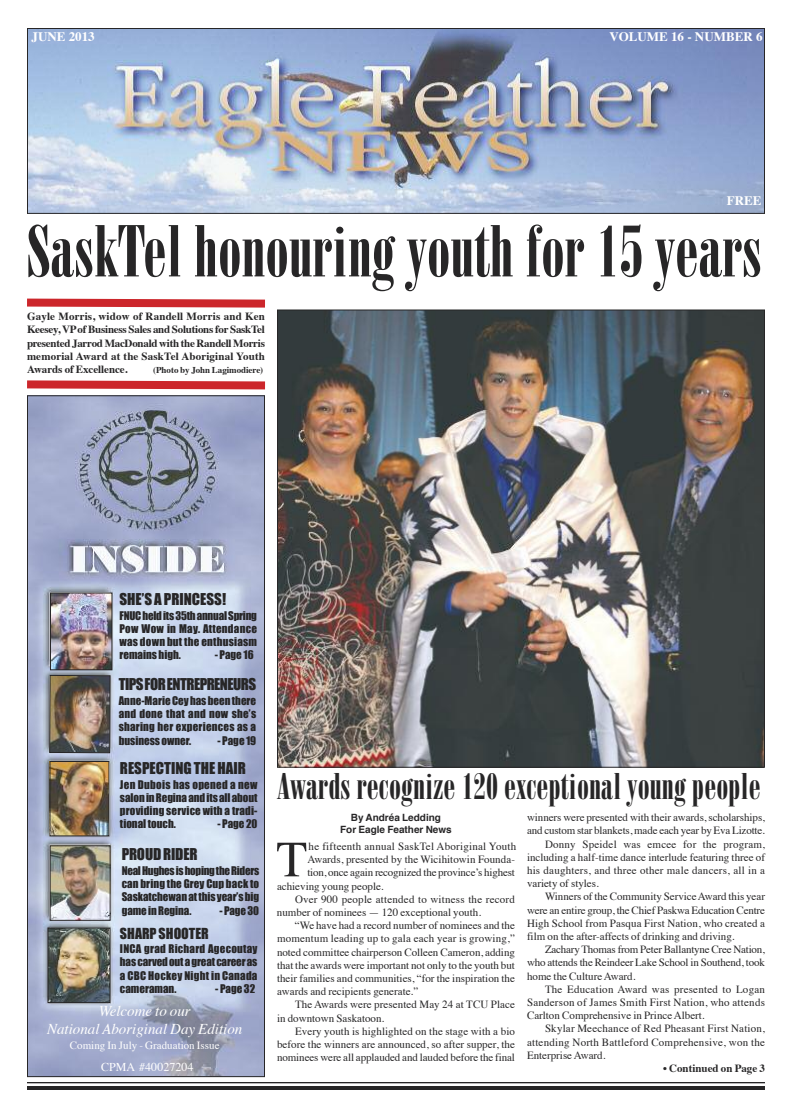
<style>
.page{position:relative;width:792px;height:1116px;background:#fff}
.page>*{position:absolute;margin:0;border:0;box-sizing:border-box;transform-origin:0 0}
.t1{font:71px "Bodoni Std Poster Compressed";color:#272627}
.t2{font:50.8px "Times";color:#272627}
.t3{font:36px "Bodoni Std Poster Compressed";letter-spacing:.005em;color:#272627}
.t4{font:15px "Impact";color:#272627}
.t5{font:italic 15px/18px "Times";color:#fff;text-align:center}
.t6{font:15px "Impact";letter-spacing:-.035em;color:#272627}
.t7{font:14px "Impact";color:#272627}
.t8{font:700 13px "Times";color:#fff}
.t9{font:12px "Times";color:#fff}
.t10{font:11px "Times";color:#272627}
.t11{font:11px/13.2px "Impact";letter-spacing:.01em;color:#272627;text-align:justify}
.t12{font:11px "Times";letter-spacing:.02em;color:#272627}
.t13{font:700 11px/13.2px "Times";color:#272627;text-align:justify}
.t14{font:11px "Times";color:#fff}
.t15{font:700 10px/12.8px "Helvetica";color:#272627;text-align:center}
.t16{font:700 9px "Times";letter-spacing:-.005em;color:#272627}
</style>
<div class="page">
<img style="left:29px;top:30px;width:734px;height:182px">
<div style="left:27px;top:28px;width:738px;height:186px;border:1px solid #272627"></div>
<hr style="left:27px;top:1082px;width:738px;height:1px;background:#272627">
<hr style="left:27px;top:1086px;width:738px;height:4px;background:#272627">
<img style="left:29px;top:397px;width:234px;height:678px">
<div style="left:27px;top:395px;width:238px;height:682px;border:1px solid #272627"></div>
<img style="left:52px;top:594px;width:58px;height:74px">
<div style="left:50px;top:592px;width:62px;height:78px;border:1px solid #272627"></div>
<img style="left:49px;top:674px;width:62px;height:80px">
<img style="left:51px;top:763px;width:56px;height:71px">
<div style="left:49px;top:761px;width:60px;height:75px;border:1px solid #272627"></div>
<img style="left:52px;top:847px;width:57px;height:72px">
<div style="left:50px;top:845px;width:61px;height:76px;border:1px solid #272627"></div>
<img style="left:50px;top:930px;width:58px;height:71px">
<div style="left:48px;top:928px;width:62px;height:75px;border:1px solid #272627"></div>
<img style="left:279px;top:312px;width:484px;height:454px">
<svg style="left:27px;top:298px;width:238px;height:10px;background:#d65155"></svg>
<svg style="left:27px;top:380px;width:239px;height:10px;background:#d65256"></svg>
<p class="t8" style="left:32px;top:31px;width:65px">JUNE 2013</p>
<p class="t8" style="left:610px;top:31px;width:154px">VOLUME 16 - NUMBER 6</p>
<p class="t8" style="left:727px;top:196px;width:36px">FREE</p>
<h1 class="t1" style="left:27px;top:225px;width:736px">SaskTel honouring youth for 15 years</h1>
<p class="t13" style="left:27px;top:311px;width:240px">Gayle Morris, widow of Randell Morris and Ken Keesey,VPof Business Sales and Solutions forSaskTel presented Jarrod MacDonald with the Randell Morris memorial Award at the SaskTel Aboriginal Youth Awards of Excellence.</p>
<p class="t16" style="left:153px;top:366px;width:112px">(Photo by John Lagimodiere)</p>
<h3 class="t4" style="left:120px;top:590px;width:108px">SHE’S A PRINCESS!</h3>
<p class="t11" style="left:119px;top:609px;width:139px">FNUCheldits35thannualSpring Pow Wow in May. Attendance was down but the enthusiasm remains high.</p>
<p class="t11" style="left:215px;top:648px;width:40px">- Page 16</p>
<h3 class="t6" style="left:119px;top:675px;width:139px">TIPSFORENTREPRENEURS</h3>
<p class="t11" style="left:119px;top:694px;width:139px">Anne-MarieCeyhasbeenthere and done that and now she’s sharing her experiences as a businessowner.</p>
<p class="t11" style="left:218px;top:734px;width:40px">- Page19</p>
<h3 class="t4" style="left:120px;top:759px;width:127px">RESPECTING THE HAIR</h3>
<p class="t11" style="left:120px;top:778px;width:139px">Jen Dubois has opened a new saloninReginaanditsallabout providing service with a tradi&shy;tionaltouch.</p>
<p class="t11" style="left:217px;top:817px;width:42px">- Page 20</p>
<h3 class="t4" style="left:122px;top:845px;width:77px">PROUDRIDER</h3>
<p class="t11" style="left:122px;top:864px;width:139px">NealHughesishopingtheRiders can bring the Grey Cup back to Saskatchewanatthisyear’sbig gameinRegina.</p>
<p class="t11" style="left:220px;top:904px;width:41px">-Page30</p>
<p class="t7" style="left:120px;top:925px;width:90px">SHARP SHOOTER</p>
<p class="t11" style="left:120px;top:942px;width:139px">INCA grad Richard Agecoutay hascarvedoutagreatcareeras a CBC Hockey Night in Canada cameraman.</p>
<p class="t11" style="left:215px;top:982px;width:42px">- Page 32</p>
<h3 class="t5" style="left:47px;top:1003px;width:197px">Welcome to our<br>National Aboriginal Day Edition</h3>
<p class="t14" style="left:70px;top:1040px;width:151px">Coming In July - Graduation Issue</p>
<p class="t9" style="left:101px;top:1062px;width:94px">CPMA #40027204</p>
<h3 class="t3" style="left:277px;top:773px;width:485px">Awards recognize 120 exceptional young people</h3>
<p class="t15" style="left:340px;top:811px;width:113px">By Andréa Ledding<br>For Eagle Feather News</p>
<h2 class="t2" style="left:276px;top:838px;width:33px">T</h2>
<p class="t12" style="left:309px;top:842px;width:209px">he fifteenth annual SaskTel Aboriginal Youth</p>
<p class="t10" style="left:307px;top:855px;width:209px">Awards, presented by the Wicihitowin Founda-</p>
<p class="t10" style="left:307px;top:868px;width:209px">tion, once again recognized the province’s highest</p>
<p class="t10" style="left:277px;top:881px;width:108px">achieving young people.</p>
<p class="t12" style="left:295px;top:895px;width:222px">Over 900 people attended to witness the record</p>
<p class="t10" style="left:277px;top:908px;width:206px">number of nominees — 120 exceptional youth.</p>
<p class="t10" style="left:295px;top:921px;width:222px">“We have had a record number of nominees and the</p>
<p class="t10" style="left:277px;top:934px;width:240px">momentum leading up to gala each year is growing,”</p>
<p class="t10" style="left:277px;top:947px;width:239px">noted committee chairperson Colleen Cameron, adding</p>
<p class="t10" style="left:277px;top:961px;width:240px">that the awards were important not only to the youth but</p>
<p class="t10" style="left:277px;top:974px;width:240px">their families and communities, “for the inspiration the</p>
<p class="t10" style="left:277px;top:987px;width:143px">awards and recipients generate.”</p>
<p class="t10" style="left:295px;top:1000px;width:222px">The Awards were presented May 24 at TCU Place</p>
<p class="t10" style="left:277px;top:1013px;width:109px">in downtown Saskatoon.</p>
<p class="t10" style="left:295px;top:1027px;width:222px">Every youth is highlighted on the stage with a bio</p>
<p class="t10" style="left:277px;top:1040px;width:240px">before the winners are announced, so after supper, the</p>
<p class="t10" style="left:277px;top:1053px;width:240px">nominees were all applauded and lauded before the final</p>
<p class="t10" style="left:527px;top:813px;width:239px">winners were presented with their awards, scholarships,</p>
<p class="t10" style="left:527px;top:826px;width:239px">and custom star blankets, made each year by Eva Lizotte.</p>
<p class="t12" style="left:545px;top:839px;width:222px">Donny Speidel was emcee for the program,</p>
<p class="t10" style="left:527px;top:853px;width:239px">including a half-time dance interlude featuring three of</p>
<p class="t12" style="left:527px;top:866px;width:240px">his daughters, and three other male dancers, all in a</p>
<p class="t10" style="left:527px;top:879px;width:73px">variety of styles.</p>
<p class="t10" style="left:545px;top:892px;width:221px">Winners of the Community ServiceAward this year</p>
<p class="t10" style="left:527px;top:905px;width:240px">were an entire group, the Chief Paskwa Education Centre</p>
<p class="t10" style="left:527px;top:919px;width:240px">High School from Pasqua First Nation, who created a</p>
<p class="t10" style="left:527px;top:932px;width:209px">film on the after-affects of drinking and driving.</p>
<p class="t10" style="left:545px;top:945px;width:221px">Zachary Thomas from Peter Ballantyne Cree Nation,</p>
<p class="t10" style="left:527px;top:958px;width:239px">who attends the Reindeer Lake School in Southend, took</p>
<p class="t10" style="left:527px;top:971px;width:110px">home the Culture Award.</p>
<p class="t12" style="left:545px;top:985px;width:222px">The Education Award was presented to Logan</p>
<p class="t12" style="left:527px;top:998px;width:239px">Sanderson of James Smith First Nation, who attends</p>
<p class="t10" style="left:527px;top:1011px;width:179px">Carlton Comprehensive in Prince Albert.</p>
<p class="t12" style="left:545px;top:1024px;width:222px">Skylar Meechance of Red Pheasant First Nation,</p>
<p class="t12" style="left:527px;top:1037px;width:240px">attending North Battleford Comprehensive, won the</p>
<p class="t10" style="left:527px;top:1051px;width:80px">Enterprise Award.</p>
<p class="t13" style="left:663px;top:1063px;width:103px">• Continued on Page 3</p>
</div>
